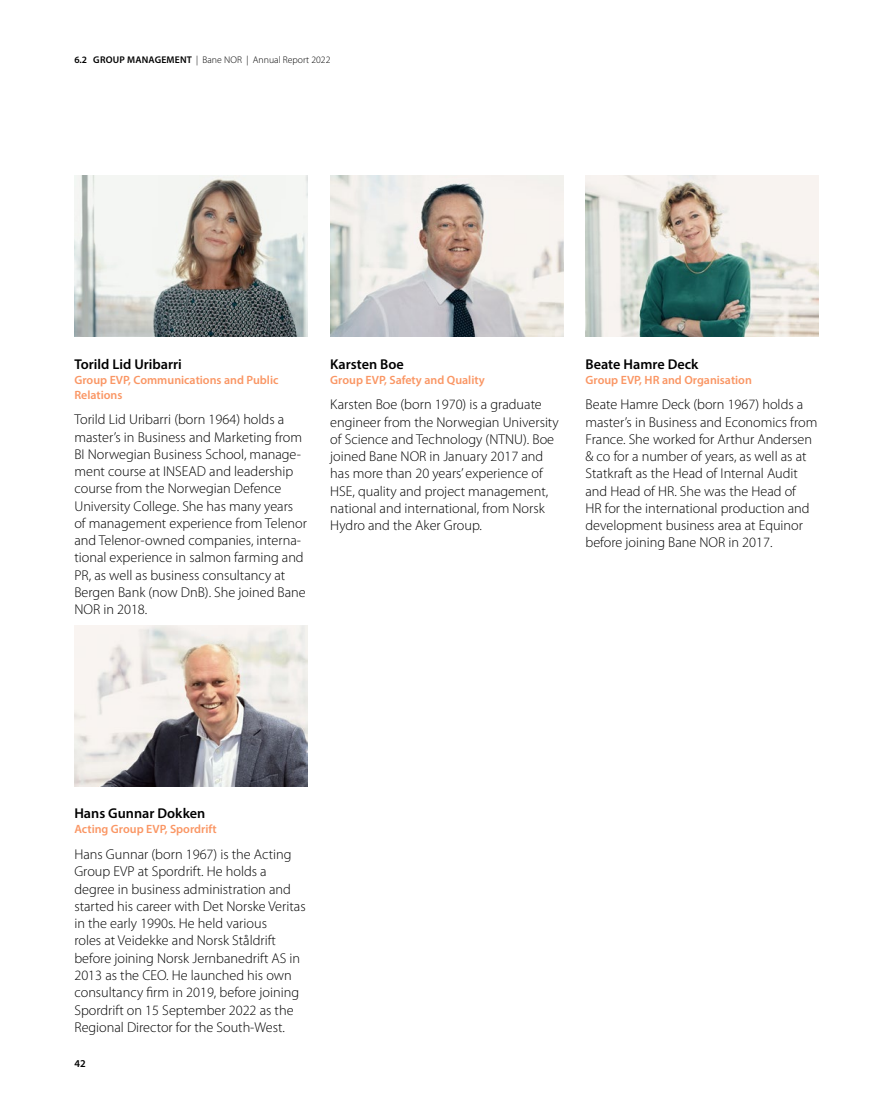
<style>
.page{position:relative;width:893px;height:1106px;background:#fff}
.page>*{position:absolute;margin:0;border:0;box-sizing:border-box;transform-origin:0 0}
.t1{font:300 14.25px/17.2px "Myriad Pro";color:#000}
.t2{font:600 14.25px "Myriad Pro";color:#000}
.t3{font:600 12px/15px "Myriad Pro";color:#fa9664}
.t4{font:600 10.5px "Myriad Pro";color:#000}
.t5{font:300 9.75px "Myriad Pro";color:#000}
.s1{font-weight:600}
</style>
<div class="page">
<img style="left:585px;top:175px;width:234px;height:161px">
<img style="left:74px;top:175px;width:233px;height:161px">
<img style="left:330px;top:175px;width:233px;height:161px">
<img style="left:74px;top:625px;width:233px;height:161px">
<p class="t5" style="left:74px;top:53px;width:258px"><span class="s1">6.2 GROUP MANAGEMENT</span> | Bane NOR | Annual Report 2022</p>
<p class="t2" style="left:74px;top:355px;width:109px">Torild Lid Uribarri</p>
<p class="t3" style="left:74px;top:372px;width:206px">Group EVP, Communications and Public<br>Relations</p>
<p class="t1" style="left:74px;top:411px;width:234px">Torild Lid Uribarri (born 1964) holds a master’s in Business and Marketing from BI Norwegian Business School, manage&shy;ment course at INSEAD and leadership course from the Norwegian Defence University College. She has many years of management experience from Telenor and Telenor-owned companies, interna&shy;tional experience in salmon farming and PR, as well as business consultancy at Bergen Bank (now DnB). She joined Bane NOR in 2018.</p>
<p class="t2" style="left:330px;top:355px;width:75px">Karsten Boe</p>
<p class="t3" style="left:330px;top:372px;width:156px">Group EVP, Safety and Quality</p>
<p class="t1" style="left:330px;top:396px;width:230px">Karsten Boe (born 1970) is a graduate engineer from the Norwegian University of Science and Technology (NTNU). Boe joined Bane NOR in January 2017 and has more than 20 years’ experience of HSE, quality and project management, national and international, from Norsk Hydro and the Aker Group.</p>
<p class="t2" style="left:585px;top:355px;width:114px">Beate Hamre Deck</p>
<p class="t3" style="left:585px;top:372px;width:168px">Group EVP, HR and Organisation</p>
<p class="t1" style="left:585px;top:396px;width:233px">Beate Hamre Deck (born 1967) holds a master’s in Business and Economics from France. She worked for Arthur Andersen &amp; co for a number of years, as well as at Statkraft as the Head of Internal Audit and Head of HR. She was the Head of<br>HR for the international production and development business area at Equinor before joining Bane NOR in 2017.</p>
<p class="t2" style="left:74px;top:804px;width:132px">Hans Gunnar Dokken</p>
<p class="t3" style="left:74px;top:821px;width:144px">Acting Group EVP, Spordrift</p>
<p class="t1" style="left:74px;top:845px;width:233px">Hans Gunnar (born 1967) is the Acting Group EVP at Spordrift. He holds a degree in business administration and started his career with Det Norske Veritas in the early 1990s. He held various<br>roles at Veidekke and Norsk Ståldrift before joining Norsk Jernbanedrift AS in 2013 as the CEO. He launched his own consultancy firm in 2019, before joining Spordrift on 15 September 2022 as the Regional Director for the South-West.</p>
<p class="t4" style="left:74px;top:1056px;width:13px">42</p>
</div>
